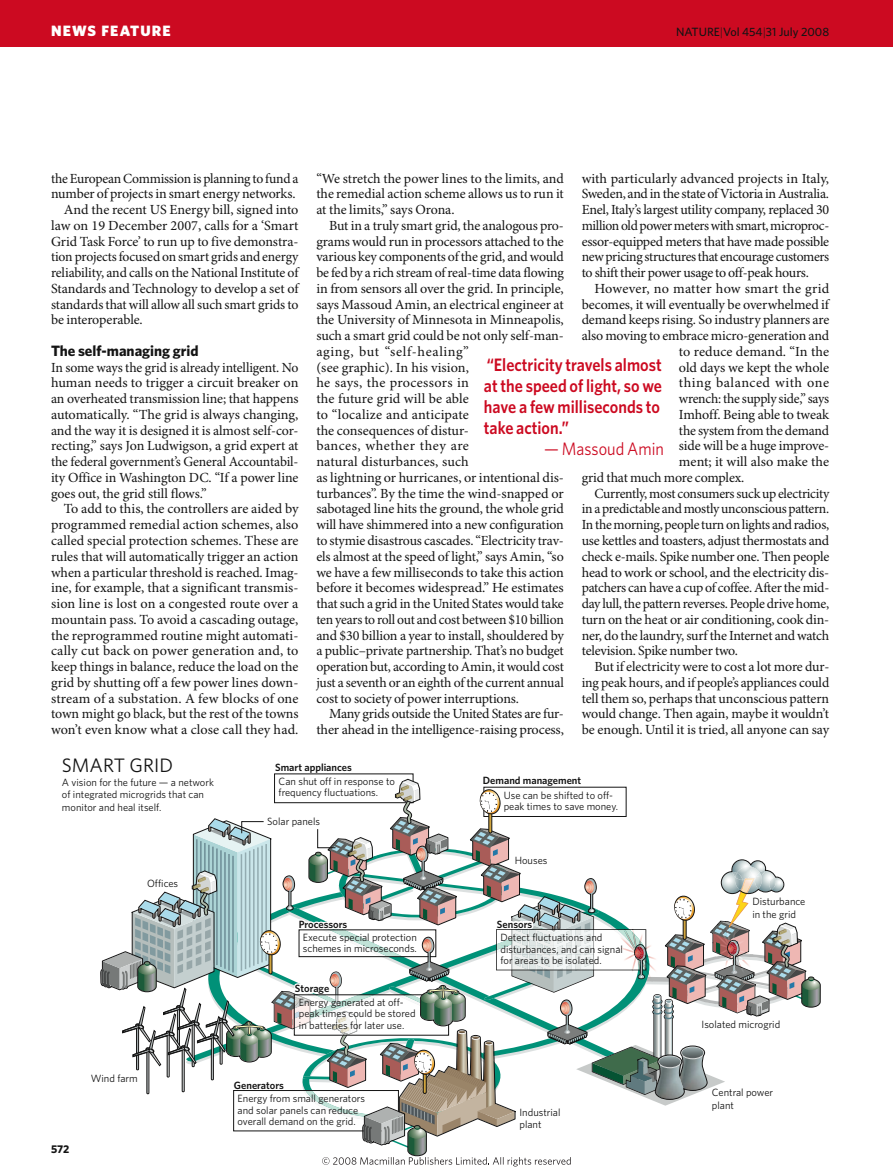
<style>
.page{position:relative;width:893px;height:1174px;background:#fff}
.page>*{position:absolute;margin:0;border:0;box-sizing:border-box;transform-origin:0 0}
.t1{font:19.5px "Whitney";color:#141414}
.t2{font:600 18px/21px "Whitney";color:#cc0a21;text-align:justify;scale:.9 1}
.t3{font:18px "Whitney";color:#cc0a21;scale:.9 1}
.t4{font:700 15px "Whitney";color:#141414}
.t5{font:900 15px "Whitney";letter-spacing:.075em;color:#fff}
.t6{font:13.95px/15.8px "Minion Pro";letter-spacing:-.01em;color:#141414;text-align:justify}
.t7{font:13.95px "Minion Pro";letter-spacing:.015em;color:#141414}
.t8{font:13.95px "Minion Pro";letter-spacing:.035em;color:#141414}
.t9{font:500 12px "Whitney";color:#141414}
.t10{font:700 11.25px "Whitney";color:#141414}
.t11{font:10.5px/11.2px "Whitney";color:#141414}
.t12{font:600 10.5px "Whitney";color:#141414}
.s1{font-weight:300}
</style>
<div class="page">
<div style="left:0;top:0;width:893px;height:47px;background:#cc0a21"></div>
<svg style="left:100px;top:773px;width:721px;height:393px"></svg>
<p class="t5" style="left:51px;top:25px;width:121px">NEWS FEATURE</p>
<p class="t9" style="left:676px;top:27px;width:155px">NATURE<span class="s1">|</span>Vol 454<span class="s1">|</span>31 July 2008</p>
<p class="t6" style="left:51px;top:171px;width:249px">the European Commission is planning to fund a</p>
<p class="t6" style="left:51px;top:187px;width:246px">number of projects in smart energy networks.</p>
<p class="t6" style="left:64px;top:203px;width:236px">And the recent US Energy bill, signed into</p>
<p class="t6" style="left:51px;top:219px;width:249px">law on 19 December 2007, calls for a ‘Smart</p>
<p class="t6" style="left:51px;top:234px;width:249px">Grid Task Force’ to run up to five demonstra-</p>
<p class="t6" style="left:51px;top:250px;width:249px">tion projects focused on smart grids and energy</p>
<p class="t6" style="left:51px;top:266px;width:249px">reliability, and calls on the National Institute of</p>
<p class="t6" style="left:51px;top:282px;width:249px">Standards and Technology to develop a set of</p>
<p class="t6" style="left:51px;top:297px;width:249px">standards that will allow all such smart grids to</p>
<p class="t6" style="left:51px;top:313px;width:93px">be interoperable.</p>
<p class="t4" style="left:51px;top:345px;width:149px">The self-managing grid</p>
<p class="t6" style="left:51px;top:360px;width:249px">In some ways the grid is already intelligent. No human needs to trigger a circuit breaker on an overheated transmission line; that happens automatically. “The grid is always changing, and the way it is designed it is almost self-cor&shy;recting,” says Jon Ludwigson, a grid expert at the federal government’s General Accountabil&shy;ity Office in Washington DC. “If a power line goes out, the grid still flows.”</p>
<p class="t6" style="left:51px;top:502px;width:249px;text-indent:13px">To add to this, the controllers are aided by programmed remedial action schemes, also called special protection schemes. These are rules that will automatically trigger an action when a particular threshold is reached. Imag&shy;ine, for example, that a significant transmis&shy;sion line is lost on a congested route over a mountain pass. To avoid a cascading outage, the reprogrammed routine might automati&shy;cally cut back on power generation and, to keep things in balance, reduce the load on the grid by shutting off a few power lines down&shy;stream of a substation. A few blocks of one town might go black, but the rest of the towns won’t even know what a close call they had.</p>
<p class="t6" style="left:316px;top:171px;width:249px">“We stretch the power lines to the limits, and the remedial action scheme allows us to run it at the limits,” says Orona.</p>
<p class="t6" style="left:316px;top:219px;width:249px;text-align:left;text-indent:13px">But in a truly smart grid, the analogous pro&shy;grams would run in processors attached to the various key components of the grid, and would be fed by a rich stream of real-time data flowing in from sensors all over the grid. In principle, says Massoud Amin, an electrical engineer at the University of Minnesota in Minneapolis, such a smart grid could be not only self-man&shy;aging, but “self-healing”<br>(see graphic). In his vision,<br>he says, the processors in<br>the future grid will be able<br>to “localize and anticipate<br>the consequences of distur-<br>bances, whether they are<br>natural disturbances, such<br>as lightning or hurricanes, or intentional dis&shy;turbances”. By the time the wind-snapped or sabotaged line hits the ground, the whole grid will have shimmered into a new configuration to stymie disastrous cascades. “Electricity trav&shy;els almost at the speed of light,” says Amin, “so we have a few milliseconds to take this action before it becomes widespread.” He estimates that such a grid in the United States would take ten years to roll out and cost between $10 billion and $30 billion a year to install, shouldered by a public–private partnership. That’s no budget operation but, according to Amin, it would cost just a seventh or an eighth of the current annual cost to society of power interruptions.</p>
<p class="t6" style="left:316px;top:707px;width:249px;text-align:right">Many grids outside the United States are fur&shy;ther ahead in the intelligence-raising process,</p>
<p class="t6" style="left:582px;top:171px;width:249px">with particularly advanced projects in Italy, Sweden, and in the state of Victoria in Australia.<br>Enel, Italy’s largest utility company, replaced 30 million old power meters with smart, microproc&shy;essor-equipped meters that have made possible new pricing structures that encourage customers to shift their power usage to off-peak hours.</p>
<p class="t7" style="left:594px;top:283px;width:236px">However, no matter how smart the grid</p>
<p class="t6" style="left:582px;top:297px;width:249px">becomes, it will eventually be overwhelmed if</p>
<p class="t6" style="left:582px;top:313px;width:249px">demand keeps rising. So industry planners are</p>
<p class="t6" style="left:582px;top:329px;width:249px">also moving to embrace micro-generation and</p>
<p class="t6" style="left:679px;top:345px;width:152px">to reduce demand. “In the</p>
<p class="t6" style="left:679px;top:360px;width:152px">old days we kept the whole</p>
<p class="t8" style="left:679px;top:377px;width:152px">thing balanced with one</p>
<p class="t6" style="left:679px;top:392px;width:152px">wrench: the supply side,” says</p>
<p class="t6" style="left:679px;top:408px;width:152px">Imhoff. Being able to tweak</p>
<p class="t6" style="left:679px;top:423px;width:152px">the system from the demand</p>
<p class="t6" style="left:679px;top:439px;width:152px">side will be a huge improve-</p>
<p class="t6" style="left:679px;top:455px;width:152px">ment; it will also make the</p>
<p class="t6" style="left:582px;top:471px;width:164px">grid that much more complex.</p>
<p class="t6" style="left:594px;top:486px;width:236px">Currently, most consumers suck up electricity</p>
<p class="t6" style="left:582px;top:502px;width:249px">in a predictable and mostly unconscious pattern.</p>
<p class="t6" style="left:582px;top:518px;width:249px">In the morning, people turn on lights and radios,</p>
<p class="t6" style="left:582px;top:534px;width:249px">use kettles and toasters, adjust thermostats and</p>
<p class="t6" style="left:582px;top:549px;width:249px">check e-mails. Spike number one. Then people</p>
<p class="t6" style="left:582px;top:565px;width:249px">head to work or school, and the electricity dis-</p>
<p class="t6" style="left:582px;top:581px;width:249px">patchers can have a cup of coffee. After the mid-</p>
<p class="t6" style="left:582px;top:597px;width:249px">day lull, the pattern reverses. People drive home,</p>
<p class="t6" style="left:582px;top:612px;width:249px">turn on the heat or air conditioning, cook din-</p>
<p class="t6" style="left:582px;top:628px;width:249px">ner, do the laundry, surf the Internet and watch</p>
<p class="t6" style="left:582px;top:644px;width:158px">television. Spike number two.</p>
<p class="t6" style="left:594px;top:660px;width:236px">But if electricity were to cost a lot more dur-</p>
<p class="t6" style="left:582px;top:675px;width:249px">ing peak hours, and if people’s appliances could</p>
<p class="t6" style="left:582px;top:691px;width:249px">tell them so, perhaps that unconscious pattern</p>
<p class="t6" style="left:582px;top:707px;width:249px">would change. Then again, maybe it wouldn’t</p>
<p class="t6" style="left:582px;top:723px;width:249px">be enough. Until it is tried, all anyone can say</p>
<p class="t2" style="left:484px;top:355px;width:199px">“Electricity travels almost at the speed of light, so we have a few milliseconds to take action.”</p>
<p class="t3" style="left:544px;top:442px;width:134px">— Massoud Amin</p>
<h1 class="t1" style="left:62px;top:757px;width:113px">SMART GRID</h1>
<p class="t11" style="left:62px;top:776px;width:153px;line-height:12.6px">A vision for the future — a network of integrated microgrids that can monitor and heal itself.</p>
<p class="t11" style="left:147px;top:878px;width:33px">Offices</p>
<p class="t11" style="left:91px;top:1073px;width:48px">Wind farm</p>
<p class="t10" style="left:51px;top:1144px;width:20px">572</p>
<p class="t12" style="left:275px;top:763px;width:78px">Smart appliances</p>
<p class="t11" style="left:279px;top:776px;width:118px">Can shut off in response to frequency fluctuations.</p>
<p class="t11" style="left:267px;top:816px;width:54px">Solar panels</p>
<p class="t12" style="left:483px;top:776px;width:100px">Demand management</p>
<p class="t11" style="left:504px;top:790px;width:116px">Use can be shifted to off&shy;peak times to save money.</p>
<p class="t11" style="left:515px;top:855px;width:34px">Houses</p>
<p class="t12" style="left:299px;top:920px;width:50px">Processors</p>
<p class="t12" style="left:497px;top:920px;width:37px">Sensors</p>
<p class="t11" style="left:303px;top:932px;width:116px">Execute special protection schemes in microseconds.</p>
<p class="t12" style="left:295px;top:984px;width:36px">Storage</p>
<p class="t11" style="left:299px;top:997px;width:118px">Energy generated at off&shy;peak times could be stored in batteries for later use.</p>
<p class="t12" style="left:234px;top:1081px;width:52px">Generators</p>
<p class="t11" style="left:238px;top:1093px;width:129px">Energy from small generators and solar panels can reduce overall demand on the grid.</p>
<p class="t11" style="left:500px;top:933px;width:124px">Detect fluctuations and disturbances, and can signal for areas to be isolated.</p>
<p class="t11" style="left:519px;top:1106px;width:43px;line-height:12.6px">Industrial plant</p>
<p class="t11" style="left:752px;top:896px;width:55px;line-height:12.6px">Disturbance in the grid</p>
<p class="t11" style="left:701px;top:1019px;width:80px">Isolated microgrid</p>
<p class="t11" style="left:712px;top:1087px;width:63px;line-height:12.6px">Central power plant</p>
</div>
